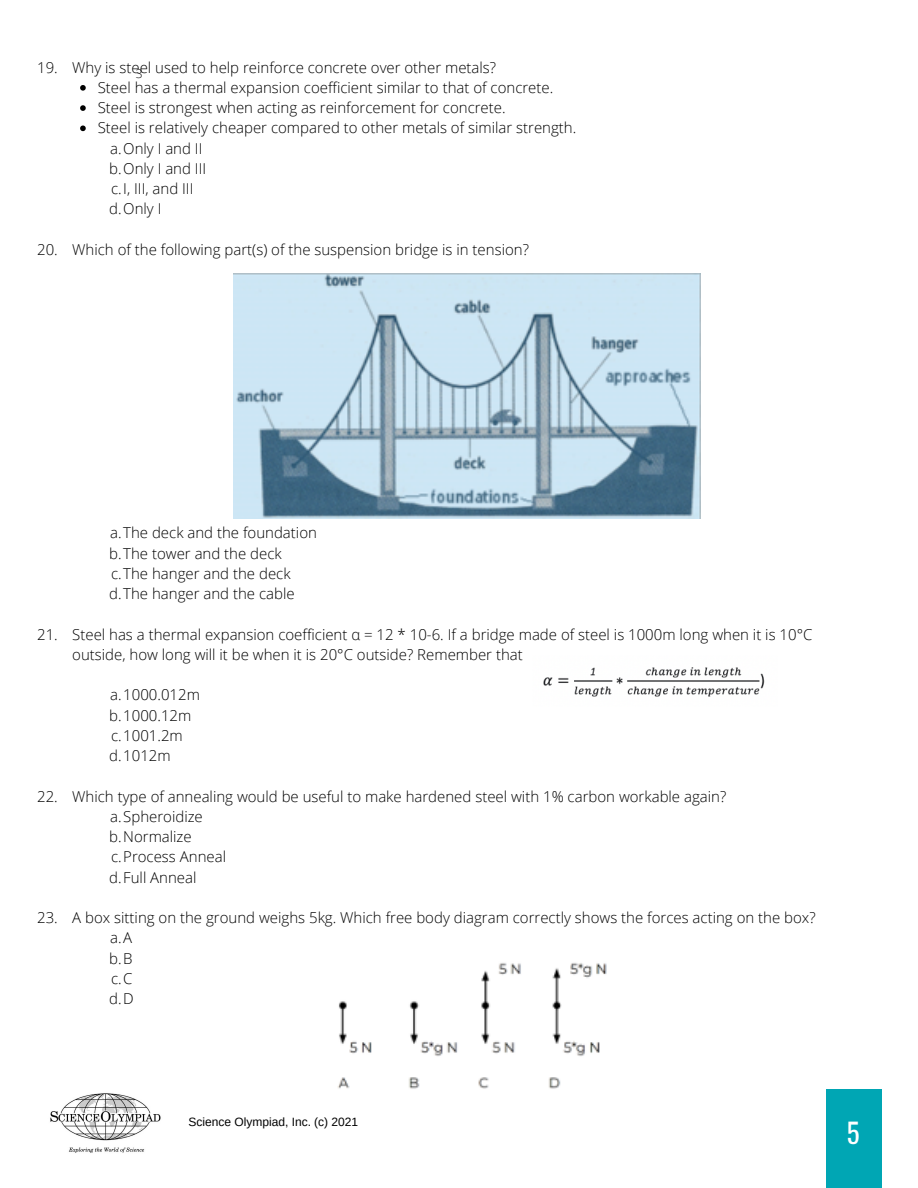
<style>
.page{position:relative;width:918px;height:1188px;background:#fff}
.page>*{position:absolute;margin:0;border:0;box-sizing:border-box;transform-origin:0 0}
.t1{font:27px "Oswald";color:#fff}
.t2{font:300 15px/20.2px "Open Sans";color:#000}
.t3{font:12px "Arimo";color:#000}
.t4{font:300 12px "Open Sans";color:#000}
</style>
<div class="page">
<div style="left:826px;top:1090px;width:55px;height:98px;background:#00a6b4"></div>
<img style="left:50px;top:1093px;width:111px;height:60px">
<svg style="left:80px;top:85px;width:6px;height:6px"></svg>
<svg style="left:80px;top:105px;width:6px;height:6px"></svg>
<svg style="left:80px;top:126px;width:6px;height:5px"></svg>
<img style="left:234px;top:273px;width:467px;height:246px">
<img style="left:543px;top:667px;width:222px;height:30px">
<img style="left:337px;top:963px;width:270px;height:126px">
<p class="t2" style="left:37px;top:57px;width:22px">19.</p>
<p class="t2" style="left:37px;top:239px;width:22px">20.</p>
<p class="t2" style="left:72px;top:57px;width:425px">Why is steel used to help reinforce concrete over other metals?</p>
<p class="t4" style="left:136px;top:65px;width:8px">3</p>
<p class="t2" style="left:98px;top:77px;width:457px">Steel has a thermal expansion coefficient similar to that of concrete.</p>
<p class="t2" style="left:98px;top:97px;width:409px">Steel is strongest when acting as reinforcement for concrete.</p>
<p class="t2" style="left:98px;top:117px;width:480px">Steel is relatively cheaper compared to other metals of similar strength.</p>
<p class="t2" style="left:110px;top:138px;width:94px">a.Only I and II</p>
<p class="t2" style="left:109px;top:158px;width:99px">b.Only I and III</p>
<p class="t2" style="left:111px;top:178px;width:84px">c.I, III, and III</p>
<p class="t2" style="left:109px;top:198px;width:54px">d.Only I</p>
<p class="t2" style="left:72px;top:239px;width:458px">Which of the following part(s) of the suspension bridge is in tension?</p>
<p class="t2" style="left:110px;top:522px;width:208px">a.The deck and the foundation</p>
<p class="t2" style="left:109px;top:543px;width:174px">b.The tower and the deck</p>
<p class="t2" style="left:111px;top:563px;width:181px">c.The hanger and the deck</p>
<p class="t2" style="left:109px;top:583px;width:187px">d.The hanger and the cable</p>
<p class="t2" style="left:37px;top:624px;width:22px">21.</p>
<p class="t2" style="left:72px;top:624px;width:742px">Steel has a thermal expansion coefficient α = 12 * 10-6. If a bridge made of steel is 1000m long when it is 10°C outside, how long will it be when it is 20°C outside? Remember that</p>
<p class="t2" style="left:110px;top:684px;width:91px">a.1000.012m</p>
<p class="t2" style="left:109px;top:705px;width:84px">b.1000.12m</p>
<p class="t2" style="left:111px;top:725px;width:73px">c.1001.2m</p>
<p class="t2" style="left:109px;top:745px;width:63px">d.1012m</p>
<p class="t2" style="left:37px;top:786px;width:22px">22.</p>
<p class="t2" style="left:72px;top:786px;width:656px">Which type of annealing would be useful to make hardened steel with 1% carbon workable again?</p>
<p class="t2" style="left:110px;top:806px;width:94px">a.Spheroidize</p>
<p class="t2" style="left:109px;top:826px;width:84px">b.Normalize</p>
<p class="t2" style="left:111px;top:846px;width:117px">c.Process Anneal</p>
<p class="t2" style="left:109px;top:867px;width:89px">d.Full Anneal</p>
<p class="t2" style="left:37px;top:907px;width:22px">23.</p>
<p class="t2" style="left:72px;top:907px;width:745px">A box sitting on the ground weighs 5kg. Which free body diagram correctly shows the forces acting on the box?</p>
<p class="t2" style="left:110px;top:927px;width:23px">a.A</p>
<p class="t2" style="left:109px;top:948px;width:25px">b.B</p>
<p class="t2" style="left:111px;top:968px;width:23px">c.C</p>
<p class="t2" style="left:109px;top:988px;width:26px">d.D</p>
<p class="t3" style="left:188px;top:1116px;width:171px">Science Olympiad, Inc. (c) 2021</p>
<p class="t1" style="left:847px;top:1112px;width:14px">5</p>
</div>
